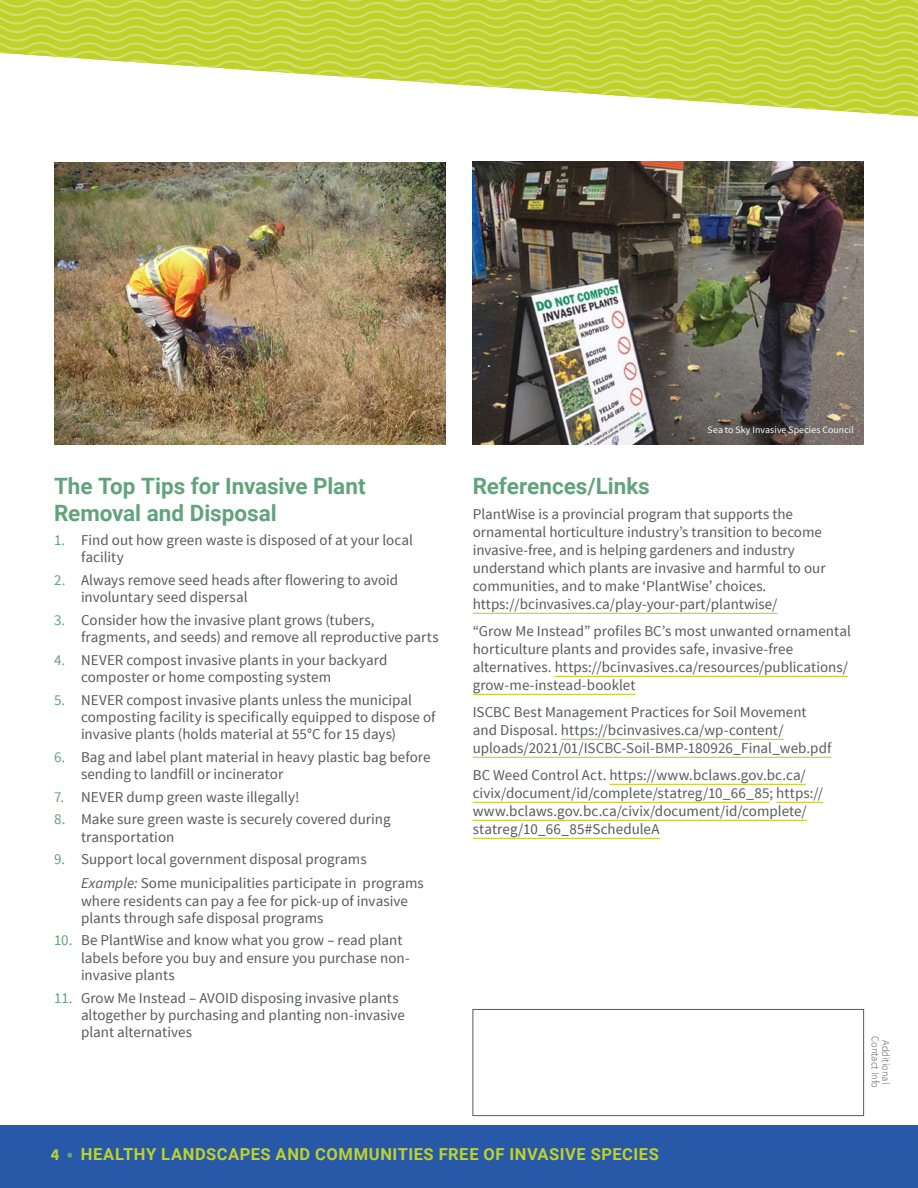
<style>
.page{position:relative;width:918px;height:1188px;background:#fff}
.page>*{position:absolute;margin:0;border:0;box-sizing:border-box;transform-origin:0 0}
.t1{font:700 22.5px/27px "Roboto";color:#63a37b}
.t2{font:700 16.5px "Roboto";letter-spacing:.035em;color:#bfd22b}
.t3{font:15px/17.2px "Source Sans Pro";color:#58595b}
.t4{font:300 10.5px/10.5px "Source Sans Pro";color:#58595b;text-align:center}
.t5{font:9.75px "Source Sans Pro";letter-spacing:.015em;color:#fff}
.s1{color:#63a37b}
.s2{font-style:italic}
.s3{font-family:"Source Sans Pro"}
.s4{font-family:"Source Sans Pro";font-size:18px;color:#63a37b}
</style>
<div class="page">
<div style="left:0;top:1126px;width:918px;height:62px;background:#2759a8"></div>
<div style="left:472px;top:1009px;width:392px;height:107px;border:1px solid #58595b"></div>
<hr style="left:473px;top:613px;width:304px;height:1px;background:#bfd22b">
<hr style="left:555px;top:676px;width:293px;height:1px;background:#bfd22b">
<hr style="left:473px;top:694px;width:163px;height:1px;background:#bfd22b">
<hr style="left:561px;top:739px;width:223px;height:1px;background:#bfd22b">
<hr style="left:473px;top:757px;width:358px;height:1px;background:#bfd22b">
<hr style="left:609px;top:784px;width:197px;height:1px;background:#bfd22b">
<hr style="left:473px;top:802px;width:296px;height:1px;background:#bfd22b">
<hr style="left:776px;top:802px;width:47px;height:1px;background:#bfd22b">
<hr style="left:473px;top:820px;width:334px;height:1px;background:#bfd22b">
<hr style="left:473px;top:838px;width:187px;height:1px;background:#bfd22b">
<svg style="left:0;top:0;width:918px;height:116px"></svg>
<img style="left:472px;top:161px;width:392px;height:284px">
<div style="left:702px;top:421px;width:157px;height:20px;background:#58595b;opacity:.3"></div>
<img style="left:54px;top:162px;width:392px;height:283px">
<h1 class="t1" style="left:54px;top:472px;width:313px">The Top Tips for Invasive Plant<br>Removal and Disposal</h1>
<p class="t3" style="left:81px;top:532px;width:333px;text-indent:-27px"><span class="s1">1.</span> Find out how green waste is disposed of at your local facility</p>
<p class="t3" style="left:81px;top:572px;width:319px;text-indent:-27px"><span class="s1">2.</span> Always remove seed heads after flowering to avoid involuntary seed dispersal</p>
<p class="t3" style="left:81px;top:612px;width:359px;text-indent:-27px"><span class="s1">3.</span> Consider how the invasive plant grows (tubers, fragments, and seeds) and remove all reproductive parts</p>
<p class="t3" style="left:81px;top:651px;width:308px;text-indent:-27px"><span class="s1">4.</span> NEVER compost invasive plants in your backyard composter or home composting system</p>
<p class="t3" style="left:81px;top:691px;width:356px;text-indent:-27px"><span class="s1">5.</span> NEVER compost invasive plants unless the municipal composting facility is specifically equipped to dispose of invasive plants (holds material at 55°C for 15 days)</p>
<p class="t3" style="left:81px;top:748px;width:351px;text-indent:-27px"><span class="s1">6.</span> Bag and label plant material in heavy plastic bag before sending to landfill or incinerator</p>
<p class="t3" style="left:54px;top:788px;width:247px"><span class="s1">7.</span> NEVER dump green waste illegally!</p>
<p class="t3" style="left:81px;top:811px;width:311px;text-indent:-27px"><span class="s1">8.</span> Make sure green waste is securely covered during transportation</p>
<p class="t3" style="left:81px;top:848px;width:344px;line-height:24px;text-indent:-27px"><span class="s1">9.</span> Support local government disposal programs<br><span class="s2">Example:</span> Some municipalities participate in programs</p>
<p class="t3" style="left:81px;top:892px;width:328px">where residents can pay a fee for pick-up of invasive plants through safe disposal programs</p>
<p class="t3" style="left:81px;top:932px;width:330px;text-indent:-27px"><span class="s1">10.</span> Be PlantWise and know what you grow – read plant labels before you buy and ensure you purchase non&shy;invasive plants</p>
<p class="t3" style="left:81px;top:989px;width:326px;text-indent:-27px"><span class="s1">11.</span> Grow Me Instead – AVOID disposing invasive plants altogether by purchasing and planting non-invasive plant alternatives</p>
<p class="t5" style="left:708px;top:424px;width:148px">Sea to Sky Invasive Species Council</p>
<h1 class="t1" style="left:473px;top:472px;width:179px">References/Links</h1>
<p class="t3" style="left:473px;top:505px;width:354px;line-height:18px">PlantWise is a provincial program that supports the ornamental horticulture industry’s transition to become invasive-free, and is helping gardeners and industry understand which plants are invasive and harmful to our communities, and to make ‘PlantWise’ choices. https://bcinvasives.ca/play-your-part/plantwise/</p>
<p class="t3" style="left:473px;top:622px;width:380px;line-height:18px">“Grow Me Instead” profiles BC’s most unwanted ornamental horticulture plants and provides safe, invasive-free alternatives. https://bcinvasives.ca/resources/publications/ grow-me-instead-booklet</p>
<p class="t3" style="left:473px;top:703px;width:360px;line-height:18px">ISCBC Best Management Practices for Soil Movement and Disposal. https://bcinvasives.ca/wp-content/ uploads/2021/01/ISCBC-Soil-BMP-180926_Final_web.pdf</p>
<p class="t3" style="left:473px;top:766px;width:352px;line-height:18px">BC Weed Control Act. https://www.bclaws.gov.bc.ca/ civix/document/id/complete/statreg/10_66_85; https:// www.bclaws.gov.bc.ca/civix/document/id/complete/ statreg/10_66_85#ScheduleA</p>
<p class="t4" style="left:891px;top:1036px;width:53px;rotate:90deg">Additional<br>Contact Info</p>
<p class="t2" style="left:51px;top:1142px;width:610px"><span class="s3">4</span> <span class="s4">•</span> HEALTHY LANDSCAPES AND COMMUNITIES FREE OF INVASIVE SPECIES</p>
</div>
